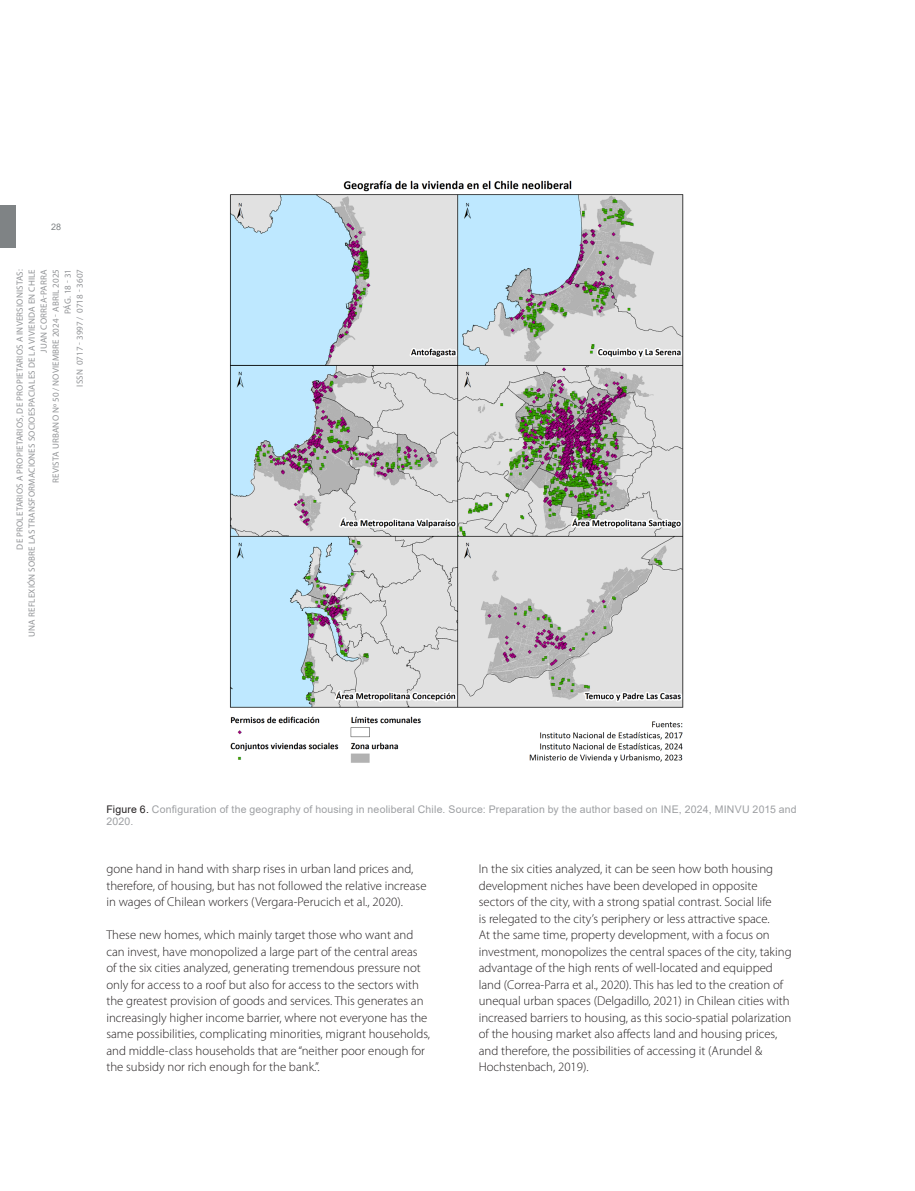
<style>
.page{position:relative;width:915px;height:1191px;background:#fff}
.page>*{position:absolute;margin:0;border:0;box-sizing:border-box;transform-origin:0 0}
._11_Cuerpo_Texto{font:300 12.75px/16.5px "Myriad Pro";color:#231f20}
._13_Pie_Foto{font:10.5px/12.6px "Arial";letter-spacing:.02em;color:#9d9fa2}
.t1{font:9px/12px "Myriad Pro";letter-spacing:.02em;color:#939598;text-align:right}
.t2{font:9px "Arial";color:#7f8385}
.s1{color:#231f20}
</style>
<div class="page">
<div style="left:0;top:205px;width:16px;height:43px;background:#7f8385"></div>
<img style="left:230px;top:180px;width:454px;height:583px">
<p class="t2" style="left:51px;top:220px;width:12px">28</p>
<p class="t1" style="left:14px;top:636px;width:369px;rotate:-90deg">DE PROLETARIOS A PROPIETARIOS, DE PROPIETARIOS A INVERSIONISTAS:<br>UNA REFLEXIÓN SOBRE LAS TRANSFORMACIONES SOCIOESPACIALES DE LA VIVIENDA EN CHILE JUAN CORREA-PARRA<br>REVISTA URBANO Nº 50 / NOVIEMBRE 2024 - ABRIL 2025<br>PÁG. 18 - 31<br>ISSN 0717 - 3997 / 0718 - 3607</p>
<p class="_13_Pie_Foto" style="left:106px;top:802px;width:691px"><span class="s1">Figure 6.</span> Configuration of the geography of housing in neoliberal Chile. Source: Preparation by the author based on INE, 2024, MINVU 2015 and<br>2020.</p>
<p class="_11_Cuerpo_Texto" style="left:106px;top:860px;width:321px">gone hand in hand with sharp rises in urban land prices and, therefore, of housing, but has not followed the relative increase in wages of Chilean workers (Vergara-Perucich et al., 2020).</p>
<p class="_11_Cuerpo_Texto" style="left:106px;top:926px;width:325px">These new homes, which mainly target those who want and can invest, have monopolized a large part of the central areas of the six cities analyzed, generating tremendous pressure not only for access to a roof but also for access to the sectors with the greatest provision of goods and services. This generates an increasingly higher income barrier, where not everyone has the same possibilities, complicating minorities, migrant households, and middle-class households that are “neither poor enough for the subsidy nor rich enough for the bank.”.</p>
<p class="_11_Cuerpo_Texto" style="left:478px;top:860px;width:314px">In the six cities analyzed, it can be seen how both housing development niches have been developed in opposite sectors of the city, with a strong spatial contrast. Social life<br>is relegated to the city’s periphery or less attractive space.<br>At the same time, property development, with a focus on investment, monopolizes the central spaces of the city, taking advantage of the high rents of well-located and equipped land (Correa-Parra et al., 2020). This has led to the creation of unequal urban spaces (Delgadillo, 2021) in Chilean cities with increased barriers to housing, as this socio-spatial polarization of the housing market also affects land and housing prices, and therefore, the possibilities of accessing it (Arundel &amp; Hochstenbach, 2019).</p>
</div>
